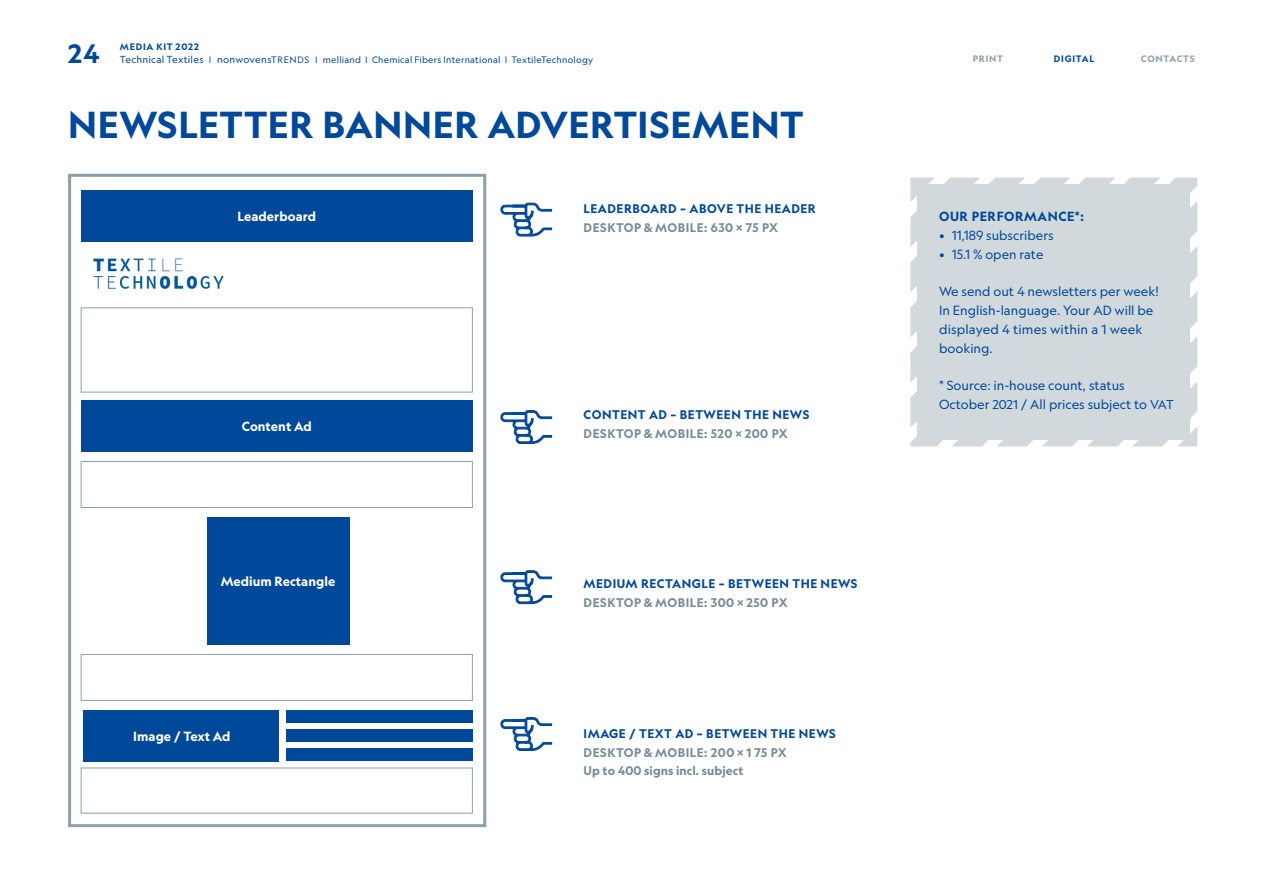
<style>
.page{position:relative;width:1263px;height:893px;background:#fff}
.page>*{position:absolute;margin:0;border:0;box-sizing:border-box;transform-origin:0 0}
.t1{font:700 36px "Geograph";letter-spacing:.02em;color:#004899}
.t2{font:700 25.5px "Geograph";color:#004899}
.t3{font:12.75px/18.8px "Geograph";color:#004899}
.t4{font:700 12.75px "Geograph";letter-spacing:.005em;color:#fff}
.t5{font:700 12.75px "Geograph";letter-spacing:.045em;color:#004899}
.t6{font:700 12px "Geograph";letter-spacing:.045em;color:#004899}
.t7{font:700 12px "Geograph";letter-spacing:.045em;color:#788c96}
.t8{font:700 12px/18.8px "Geograph";letter-spacing:.01em;color:#788c96}
.t9{font:9px/13.5px "Geograph";letter-spacing:.03em;color:#004899}
.t10{font:700 9px "Geograph";letter-spacing:.08em;color:#8ca0aa}
.t11{font:700 9px "Geograph";letter-spacing:.085em;color:#004899}
.s1{font-weight:700}
.s2{font-size:9.75px}
.s3{font-size:12.3px}
</style>
<div class="page">
<div style="left:68px;top:174px;width:418px;height:653px;border:3px solid #8ca0aa"></div>
<div style="left:81px;top:768px;width:392px;height:45px;border:1px solid #8ca0aa"></div>
<div style="left:81px;top:307px;width:392px;height:85px;border:1px solid #8ca0aa"></div>
<div style="left:81px;top:461px;width:392px;height:47px;border:1px solid #8ca0aa"></div>
<div style="left:81px;top:654px;width:392px;height:47px;border:1px solid #8ca0aa"></div>
<div style="left:81px;top:190px;width:391px;height:51px;background:#004899"></div>
<div style="left:81px;top:401px;width:391px;height:51px;background:#004899"></div>
<div style="left:207px;top:517px;width:142px;height:128px;background:#004899"></div>
<div style="left:83px;top:710px;width:195px;height:51px;background:#004899"></div>
<div style="left:286px;top:710px;width:186px;height:12px;background:#004899"></div>
<div style="left:286px;top:729px;width:186px;height:13px;background:#004899"></div>
<div style="left:286px;top:749px;width:186px;height:12px;background:#004899"></div>
<img style="left:93px;top:258px;width:131px;height:31px">
<svg style="left:500px;top:203px;width:52px;height:33px"></svg>
<svg style="left:500px;top:410px;width:52px;height:34px"></svg>
<svg style="left:500px;top:570px;width:52px;height:34px"></svg>
<svg style="left:500px;top:717px;width:52px;height:34px"></svg>
<svg style="left:910px;top:178px;width:287px;height:268px"></svg>
<div style="left:918px;top:185px;width:272px;height:255px;background:#d1d9dd"></div>
<p class="t9" style="left:120px;top:39px;width:475px"><span class="s1">MEDIA KIT 2022<br></span><span class="s2">Technical Textiles</span> | <span class="s2">nonwovens</span>TRENDS | melliand | Chemical Fibers International | TextileTechnology</p>
<h2 class="t2" style="left:68px;top:37px;width:33px">24</h2>
<p class="t10" style="left:973px;top:53px;width:32px">PRINT</p>
<p class="t11" style="left:1054px;top:53px;width:42px">DIGITAL</p>
<p class="t10" style="left:1141px;top:53px;width:55px">CONTACTS</p>
<h1 class="t1" style="left:68px;top:102px;width:737px">NEWSLETTER BANNER ADVERTISEMENT</h1>
<p class="t4" style="left:237px;top:208px;width:80px">Leaderboard</p>
<p class="t4" style="left:242px;top:418px;width:71px">Content Ad</p>
<p class="t4" style="left:221px;top:573px;width:116px">Medium Rectangle</p>
<p class="t4" style="left:133px;top:728px;width:99px">Image / Text Ad</p>
<p class="t6" style="left:584px;top:201px;width:234px">LEADERBOARD – ABOVE THE HEADER</p>
<p class="t7" style="left:584px;top:219px;width:196px">DESKTOP &amp; MOBILE: 630 X 75 PX</p>
<p class="t6" style="left:584px;top:407px;width:227px">CONTENT AD – BETWEEN THE NEWS</p>
<p class="t7" style="left:584px;top:426px;width:206px">DESKTOP &amp; MOBILE: 520 X 200 PX</p>
<p class="t6" style="left:584px;top:576px;width:275px">MEDIUM RECTANGLE – BETWEEN THE NEWS</p>
<p class="t7" style="left:584px;top:594px;width:205px">DESKTOP &amp; MOBILE: 300 X 250 PX</p>
<p class="t6" style="left:584px;top:726px;width:253px">IMAGE / TEXT AD – BETWEEN THE NEWS</p>
<p class="t8" style="left:584px;top:743px;width:205px">DESKTOP &amp; MOBILE: 200 X 1 75 PX<br>Up to 400 signs incl. subject</p>
<p class="t5" style="left:939px;top:208px;width:146px">OUR PERFORMANCE*:</p>
<p class="t3" style="left:939px;top:226px;width:116px">• 11,189 subscribers</p>
<p class="t3" style="left:939px;top:245px;width:106px">• 15.1 % open rate</p>
<p class="t3" style="left:939px;top:282px;width:221px">We send out 4 newsletters per week!<br>In English-language. Your AD will be displayed 4 times within a 1 week booking.</p>
<p class="t3" style="left:939px;top:376px;width:236px">* Source: in-house count, status<br>October <span class="s3">2021</span> / All prices subject to <span class="s3">VAT</span></p>
</div>
